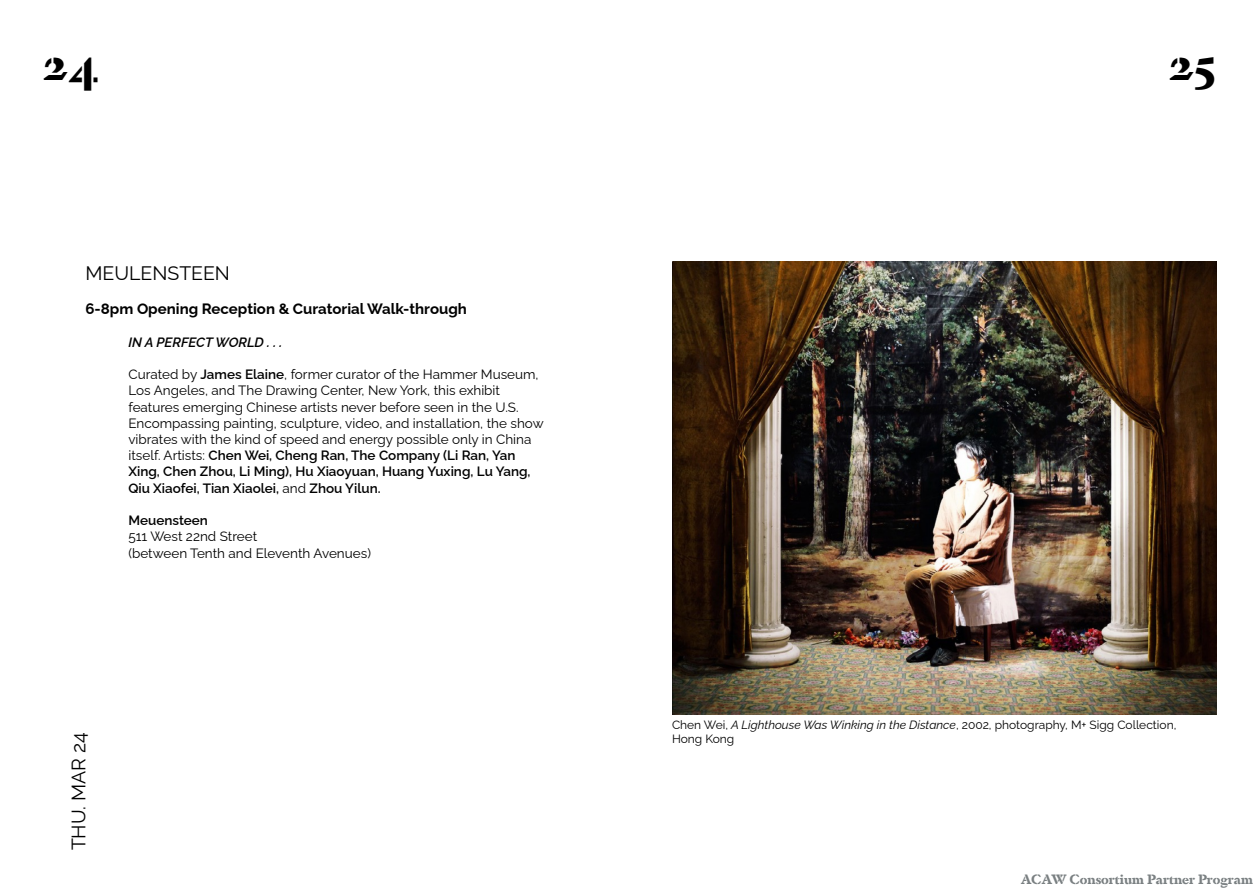
<style>
.page{position:relative;width:1259px;height:893px;background:#fff}
.page>*{position:absolute;margin:0;border:0;box-sizing:border-box;transform-origin:0 0}
.t1{font:700 46.5px "Dapifer Stencil";color:#000}
.t2{font:19.5px "Raleway";color:#000}
.t3{font:700 15px "Raleway";color:#000}
.t4{font:13.5px/16.2px "Raleway";color:#000}
.t5{font:700 13.5px "Dapifer Stencil";color:#7a8082}
.t6{font:italic 600 13.5px "Raleway";color:#000}
.t7{font:600 13.5px "Raleway";color:#000}
.t8{font:12px/14.4px "Raleway";color:#000}
.s1{font-weight:600}
.s2{font-style:italic}
</style>
<div class="page">
<img style="left:672px;top:262px;width:544px;height:453px">
<h1 class="t1" style="left:43px;top:29px;width:58px">24</h1>
<h1 class="t1" style="left:1168px;top:29px;width:49px">25</h1>
<h2 class="t2" style="left:85px;top:258px;width:146px">MEULENSTEEN</h2>
<p class="t3" style="left:85px;top:298px;width:383px">6-8pm Opening Reception &amp; Curatorial Walk-through</p>
<p class="t6" style="left:128px;top:332px;width:155px">IN A PERFECT WORLD . . .</p>
<p class="t4" style="left:128px;top:365px;width:417px">Curated by <span class="s1">James Elaine</span>, former curator of the Hammer Museum, Los Angeles, and The Drawing Center, New York, this exhibit features emerging Chinese artists never before seen in the U.S.<br>Encompassing painting, sculpture, video, and installation, the show vibrates with the kind of speed and energy possible only in China itself. Artists: <span class="s1">Chen Wei, Cheng Ran, The Company (Li Ran, Yan Xing, Chen Zhou, Li Ming), Hu Xiaoyuan, Huang Yuxing, Lu Yang, Qiu Xiaofei, Tian Xiaolei,</span> and <span class="s1">Zhou Yilun.</span></p>
<p class="t7" style="left:128px;top:510px;width:81px">Meuensteen</p>
<p class="t4" style="left:128px;top:527px;width:244px">511 West 22nd Street<br>(between Tenth and Eleventh Avenues)</p>
<h2 class="t2" style="left:63px;top:850px;width:120px;rotate:-90deg">THU. MAR 24</h2>
<p class="t8" style="left:672px;top:716px;width:506px">Chen Wei, <span class="s2">A Lighthouse Was Winking in the Distance</span>, 2002, photography, M+ Sigg Collection,<br>Hong Kong</p>
<p class="t5" style="left:1020px;top:870px;width:233px">ACAW Consortium Partner Program</p>
</div>
